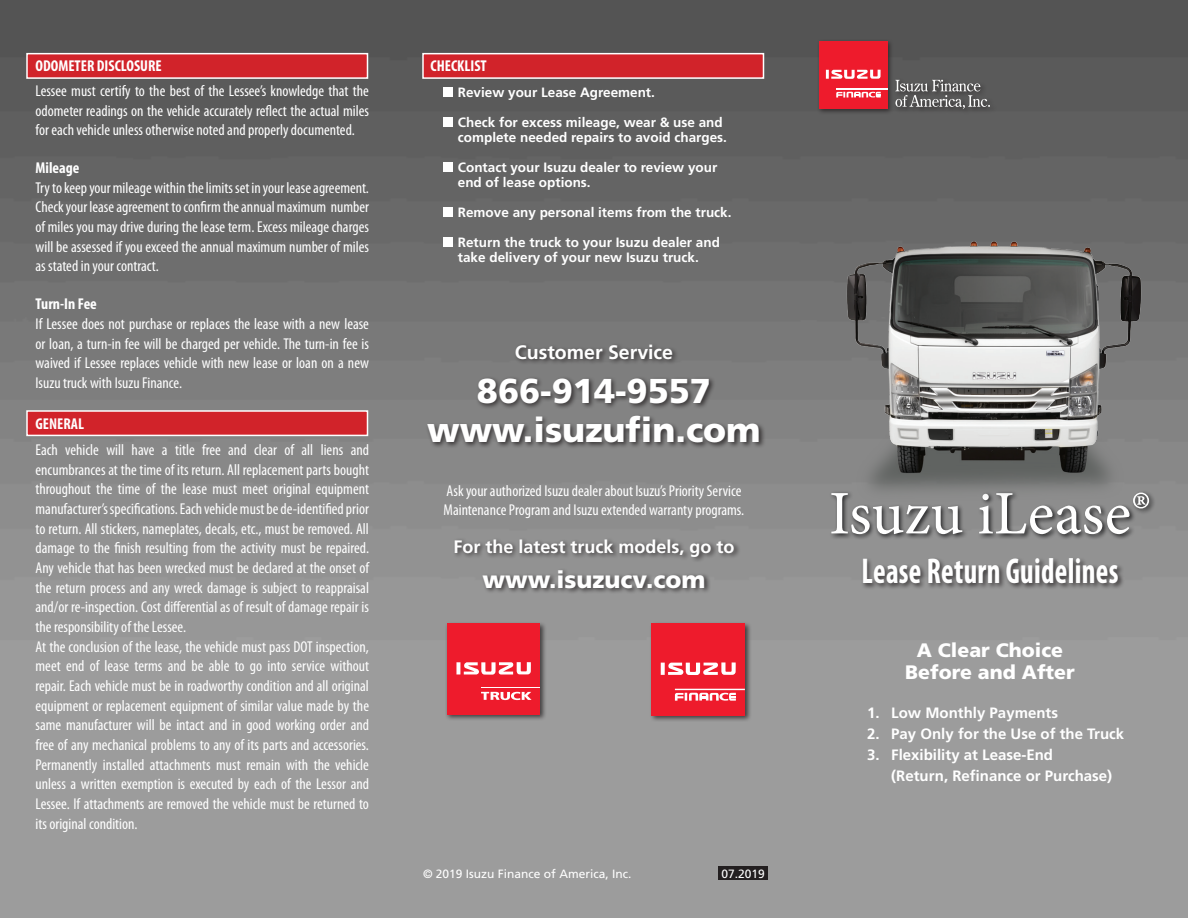
<style>
.page{position:relative;width:1188px;height:918px;background:#fff}
.page>*{position:absolute;margin:0;border:0;box-sizing:border-box;transform-origin:0 0}
.t1{font:61.95px "Minion Pro";color:#fff}
.t2{font:700 condensed 36px "Myriad Pro";letter-spacing:.01em;color:#fff;scale:.83 1}
.t3{font:900 34.5px "Frutiger";color:#fff}
.t4{font:900 24px "Frutiger";color:#fff}
.t5{font:900 19.5px "Frutiger";color:#fff}
.t6{font:700 19.5px "Frutiger";color:#fff}
.t7{font:700 18px "Frutiger";color:#fff}
.t8{font:condensed 15.75px/19.6px "Myriad Pro";color:#fff;text-align:justify}
.t9{font:700 condensed 15.75px "Myriad Pro";color:#fff}
.t10{font:700 15px "Frutiger";color:#fff}
.t11{font:700 13.5px "Frutiger";color:#fff}
.t12{font:12px "Frutiger";color:#fff}
</style>
<div class="page">
<img style="left:0;top:0;width:1188px;height:918px">
<div style="left:514px;top:342px;width:165px;height:23px;background:#231f20;opacity:.75"></div>
<div style="left:426px;top:376px;width:340px;height:73px;background:#231f20;opacity:.75"></div>
<div style="left:861px;top:557px;width:263px;height:34px;background:#231f20;opacity:.75"></div>
<div style="left:453px;top:537px;width:287px;height:26px;background:#231f20;opacity:.75"></div>
<div style="left:481px;top:568px;width:230px;height:27px;background:#231f20;opacity:.75"></div>
<div style="left:718px;top:866px;width:49px;height:14px;background:#231f20"></div>
<div style="left:445px;top:621px;width:102px;height:101px;background:#231f20;opacity:.75"></div>
<div style="left:447px;top:623px;width:93px;height:92px;background:#ee1b2c"></div>
<hr style="left:481px;top:687px;width:59px;height:1px;background:#fff">
<svg style="left:481px;top:692px;width:50px;height:8px"></svg>
<svg style="left:456px;top:662px;width:75px;height:13px"></svg>
<div style="left:649px;top:621px;width:102px;height:101px;background:#231f20;opacity:.75"></div>
<div style="left:651px;top:623px;width:94px;height:92px;background:#ee1b2c"></div>
<svg style="left:661px;top:662px;width:75px;height:13px"></svg>
<svg style="left:675px;top:693px;width:61px;height:8px"></svg>
<hr style="left:675px;top:689px;width:70px;height:1px;background:#fff">
<div style="left:817px;top:39px;width:179px;height:77px;background:#231f20;opacity:.75"></div>
<div style="left:819px;top:41px;width:68px;height:67px;background:#ee1b2c"></div>
<svg style="left:826px;top:70px;width:54px;height:9px"></svg>
<svg style="left:895px;top:80px;width:95px;height:29px;background:#737373"></svg>
<svg style="left:836px;top:92px;width:45px;height:6px"></svg>
<hr style="left:836px;top:89px;width:51px;height:1px;background:#fff">
<div style="left:829px;top:490px;width:326px;height:50px;background:#000002;opacity:.75"></div>
<div style="left:26px;top:53px;width:342px;height:26px;background:#d1232a;border:2px solid #fff"></div>
<div style="left:26px;top:410px;width:342px;height:26px;background:#d1232a;border:2px solid #fff"></div>
<div style="left:422px;top:53px;width:342px;height:26px;background:#d1232a;border:2px solid #fff"></div>
<img style="left:820px;top:203px;width:340px;height:311px">
<div style="left:444px;top:87px;width:9px;height:10px;background:#fff"></div>
<div style="left:444px;top:117px;width:9px;height:9px;background:#fff"></div>
<div style="left:444px;top:162px;width:9px;height:10px;background:#fff"></div>
<div style="left:444px;top:208px;width:9px;height:9px;background:#fff"></div>
<div style="left:444px;top:238px;width:9px;height:9px;background:#fff"></div>
<p class="t9" style="left:36px;top:56px;width:128px">ODOMETER DISCLOSURE</p>
<p class="t9" style="left:430px;top:56px;width:58px">CHECKLIST</p>
<p class="t8" style="left:36px;top:81px;width:335px">Lessee must certify to the best of the Lessee’s knowledge that the odometer readings on the vehicle accurately reflect the actual miles for each vehicle unless otherwise noted and properly documented.</p>
<p class="t9" style="left:36px;top:158px;width:45px">Mileage</p>
<p class="t8" style="left:36px;top:178px;width:335px">Try to keep your mileage within the limits set in your lease agreement.<br>Check your lease agreement to confirm the annual maximum number of miles you may drive during the lease term. Excess mileage charges will be assessed if you exceed the annual maximum number of miles as stated in your contract.</p>
<p class="t9" style="left:36px;top:294px;width:63px">Turn-In Fee</p>
<p class="t8" style="left:36px;top:314px;width:335px">If Lessee does not purchase or replaces the lease with a new lease or loan, a turn-in fee will be charged per vehicle. The turn-in fee is waived if Lessee replaces vehicle with new lease or loan on a new Isuzu truck with Isuzu Finance.</p>
<p class="t9" style="left:36px;top:414px;width:50px">GENERAL</p>
<p class="t8" style="left:36px;top:440px;width:335px">Each vehicle will have a title free and clear of all liens and encumbrances at the time of its return. All replacement parts bought throughout the time of the lease must meet original equipment manufacturer’s specifications. Each vehicle must be de-identified prior to return. All stickers, nameplates, decals, etc., must be removed. All damage to the finish resulting from the activity must be repaired.<br>Any vehicle that has been wrecked must be declared at the onset of the return process and any wreck damage is subject to reappraisal and/or re-inspection. Cost differential as of result of damage repair is the responsibility of the Lessee.</p>
<p class="t8" style="left:36px;top:636px;width:335px">At the conclusion of the lease, the vehicle must pass DOT inspection, meet end of lease terms and be able to go into service without repair. Each vehicle must be in roadworthy condition and all original equipment or replacement equipment of similar value made by the same manufacturer will be intact and in good working order and free of any mechanical problems to any of its parts and accessories.<br>Permanently installed attachments must remain with the vehicle unless a written exemption is executed by each of the Lessor and Lessee. If attachments are removed the vehicle must be returned to its original condition.</p>
<p class="t11" style="left:458px;top:84px;width:199px">Review your Lease Agreement.</p>
<p class="t11" style="left:458px;top:114px;width:266px">Check for excess mileage, wear &amp; use and</p>
<p class="t11" style="left:458px;top:129px;width:271px">complete needed repairs to avoid charges.</p>
<p class="t11" style="left:458px;top:159px;width:261px">Contact your Isuzu dealer to review your</p>
<p class="t11" style="left:458px;top:174px;width:134px">end of lease options.</p>
<p class="t11" style="left:458px;top:204px;width:275px">Remove any personal items from the truck.</p>
<p class="t11" style="left:458px;top:234px;width:264px">Return the truck to your Isuzu dealer and</p>
<p class="t11" style="left:458px;top:249px;width:242px">take delivery of your new Isuzu truck.</p>
<p class="t6" style="left:515px;top:340px;width:160px">Customer Service</p>
<p class="t3" style="left:477px;top:370px;width:236px">866-914-9557</p>
<p class="t3" style="left:427px;top:409px;width:335px">www.isuzufin.com</p>
<p class="t8" style="left:447px;top:480px;width:296px">Ask your authorized Isuzu dealer about Isuzu’s Priority Service</p>
<p class="t8" style="left:444px;top:500px;width:302px">Maintenance Program and Isuzu extended warranty programs.</p>
<p class="t7" style="left:453px;top:536px;width:283px">For the latest truck models, go to</p>
<p class="t4" style="left:483px;top:565px;width:224px">www.isuzucv.com</p>
<p class="t12" style="left:423px;top:866px;width:210px">© 2019 Isuzu Finance of America, Inc.</p>
<p class="t12" style="left:721px;top:866px;width:45px">07.2019</p>
<p class="t1" style="left:829px;top:472px;width:323px">Isuzu iLease®</p>
<p class="t2" style="left:861px;top:549px;width:311px">Lease Return Guidelines</p>
<p class="t5" style="left:917px;top:638px;width:148px">A Clear Choice</p>
<p class="t5" style="left:905px;top:661px;width:171px">Before and After</p>
<p class="t10" style="left:867px;top:703px;width:192px">1. Low Monthly Payments</p>
<p class="t10" style="left:867px;top:724px;width:258px">2. Pay Only for the Use of the Truck</p>
<p class="t10" style="left:867px;top:745px;width:187px">3. Flexibility at Lease-End</p>
<p class="t10" style="left:891px;top:766px;width:222px">(Return, Refinance or Purchase)</p>
</div>
